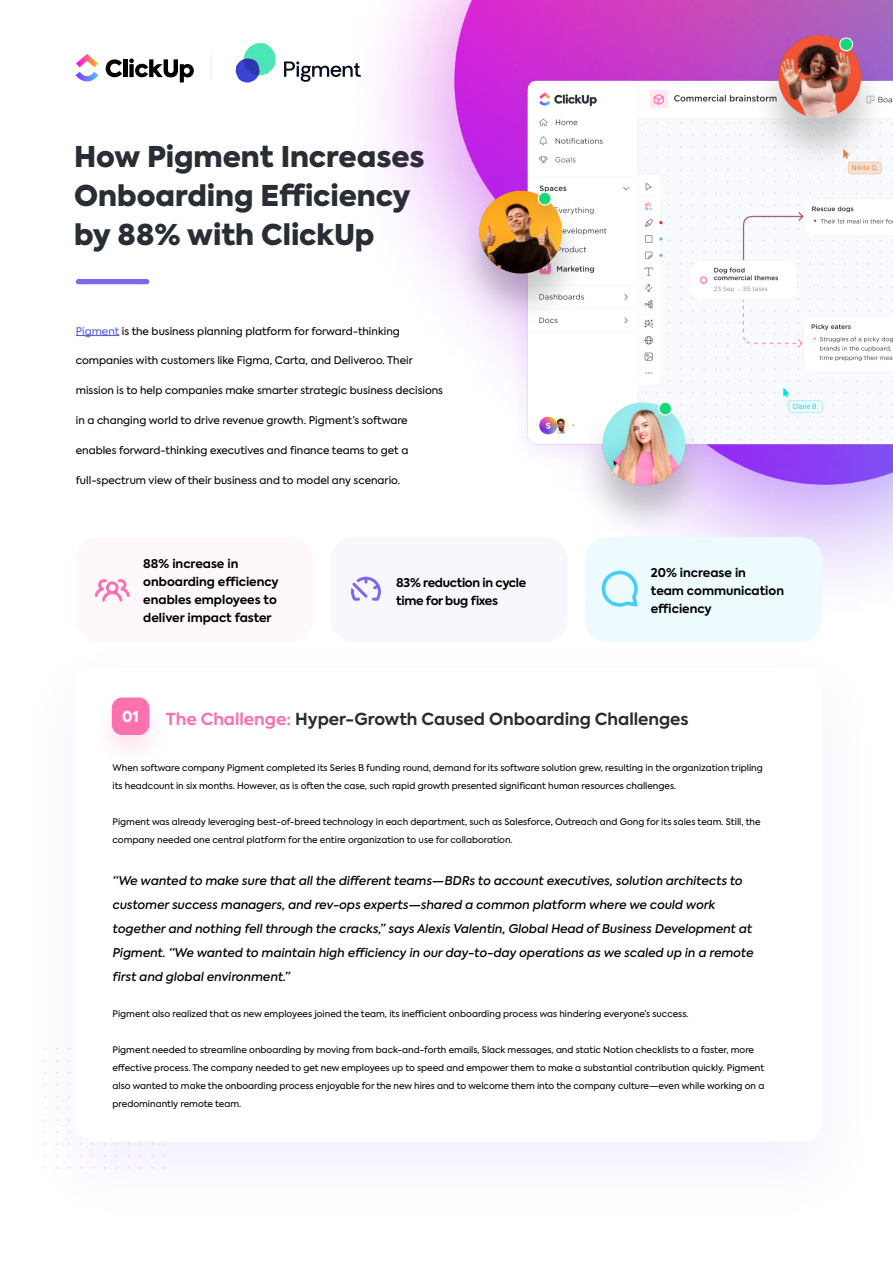
<style>
.page{position:relative;width:893px;height:1263px;background:#fff}
.page>*{position:absolute;margin:0;border:0;box-sizing:border-box;transform-origin:0 0}
.t1{font:900 28.5px/39px "Axiforma";color:#292d34}
.t2{font:700 16.5px "Axiforma";color:#292d34}
.t3{font:800 15px "Axiforma";color:#fff}
.t4{font:italic 500 12px/24px "Axiforma";color:#000}
.t5{font:700 12px/18px "Axiforma";color:#000}
.t6{font:700 12px/18px "Axiforma";letter-spacing:-.025em;color:#000}
.t7{font:10.5px "Axiforma";color:#000}
.t8{font:9px/18px "Axiforma";color:#000}
.s1{color:#4f5cd6}
.s2{color:#fd71af}
</style>
<div class="page">
<div style="left:76px;top:537px;width:237px;height:105px;background:#fff8fb;border-radius:22px"></div>
<svg style="left:95px;top:579px;width:35px;height:23px"></svg>
<img style="left:360px;top:0;width:532px;height:625px">
<svg style="left:76px;top:54px;width:22px;height:27px"></svg>
<hr style="left:123px;top:59px;width:4px;height:18px;background:#000">
<svg style="left:106px;top:59px;width:16px;height:18px"></svg>
<svg style="left:129px;top:58px;width:65px;height:24px"></svg>
<svg style="left:211px;top:56px;width:1px;height:24px"></svg>
<div style="left:76px;top:279px;width:73px;height:5px;background:#7b68ee;border-radius:3px"></div>
<svg style="left:284px;top:61px;width:76px;height:21px"></svg>
<svg style="left:236px;top:43px;width:40px;height:40px"></svg>
<div style="left:330px;top:537px;width:237px;height:105px;background:#f8f7fe;border-radius:22px"></div>
<div style="left:15px;top:634px;width:868px;height:595px;background:#fff"></div>
<div style="left:585px;top:537px;width:237px;height:105px;background:#edfafe;border-radius:22px"></div>
<svg style="left:351px;top:577px;width:30px;height:24px"></svg>
<div style="left:92px;top:692px;width:78px;height:77px;background:#fd71af;opacity:.2"></div>
<div style="left:112px;top:698px;width:37px;height:37px;background:#fd71af;border-radius:10px"></div>
<svg style="left:601px;top:571px;width:36px;height:36px"></svg>
<hr style="left:76px;top:335px;width:43px;height:1px;background:#4f5cd6">
<img style="left:449px;top:31px;width:443px;height:503px">
<h1 class="t1" style="left:74px;top:138px;width:352px">How Pigment Increases<br>Onboarding Efficiency by 88% with ClickUp</h1>
<p class="t7" style="left:76px;top:324px;width:325px"><span class="s1">Pigment</span> is the business planning platform for forward-thinking</p>
<p class="t7" style="left:76px;top:354px;width:338px">companies with customers like Figma, Carta, and Deliveroo. Their</p>
<p class="t7" style="left:76px;top:384px;width:369px">mission is to help companies make smarter strategic business decisions</p>
<p class="t7" style="left:76px;top:414px;width:333px">in a changing world to drive revenue growth. Pigment’s software</p>
<p class="t7" style="left:76px;top:444px;width:334px">enables forward-thinking executives and finance teams to get a</p>
<p class="t7" style="left:76px;top:474px;width:326px">full-spectrum view of their business and to model any scenario.</p>
<h3 class="t5" style="left:143px;top:555px;width:137px">88% increase in onboarding efficiency enables employees to deliver impact faster</h3>
<h3 class="t6" style="left:396px;top:573px;width:132px">83% reduction in cycle time for bug fixes</h3>
<h3 class="t5" style="left:651px;top:564px;width:135px">20% increase in<br>team communication efficiency</h3>
<h3 class="t3" style="left:122px;top:706px;width:18px">01</h3>
<h2 class="t2" style="left:166px;top:707px;width:524px"><span class="s2">The Challenge:</span> Hyper-Growth Caused Onboarding Challenges</h2>
<p class="t8" style="left:112px;top:759px;width:651px">When software company Pigment completed its Series B funding round, demand for its software solution grew, resulting in the organization tripling its headcount in six months. However, as is often the case, such rapid growth presented significant human resources challenges.</p>
<p class="t8" style="left:112px;top:813px;width:649px">Pigment was already leveraging best-of-breed technology in each department, such as Salesforce, Outreach and Gong for its sales team. Still, the company needed one central platform for the entire organization to use for collaboration.</p>
<p class="t4" style="left:112px;top:869px;width:642px">“We wanted to make sure that all the different teams—BDRs to account executives, solution architects to customer success managers, and rev-ops experts—shared a common platform where we could work together and nothing fell through the cracks,” says Alexis Valentin, Global Head of Business Development at Pigment. “We wanted to maintain high efficiency in our day-to-day operations as we scaled up in a remote first and global environment.”</p>
<p class="t8" style="left:112px;top:1005px;width:577px">Pigment also realized that as new employees joined the team, its inefficient onboarding process was hindering everyone’s success.</p>
<p class="t8" style="left:112px;top:1041px;width:653px">Pigment needed to streamline onboarding by moving from back-and-forth emails, Slack messages, and static Notion checklists to a faster, more effective process. The company needed to get new employees up to speed and empower them to make a substantial contribution quickly. Pigment also wanted to make the onboarding process enjoyable for the new hires and to welcome them into the company culture—even while working on a predominantly remote team.</p>
</div>
